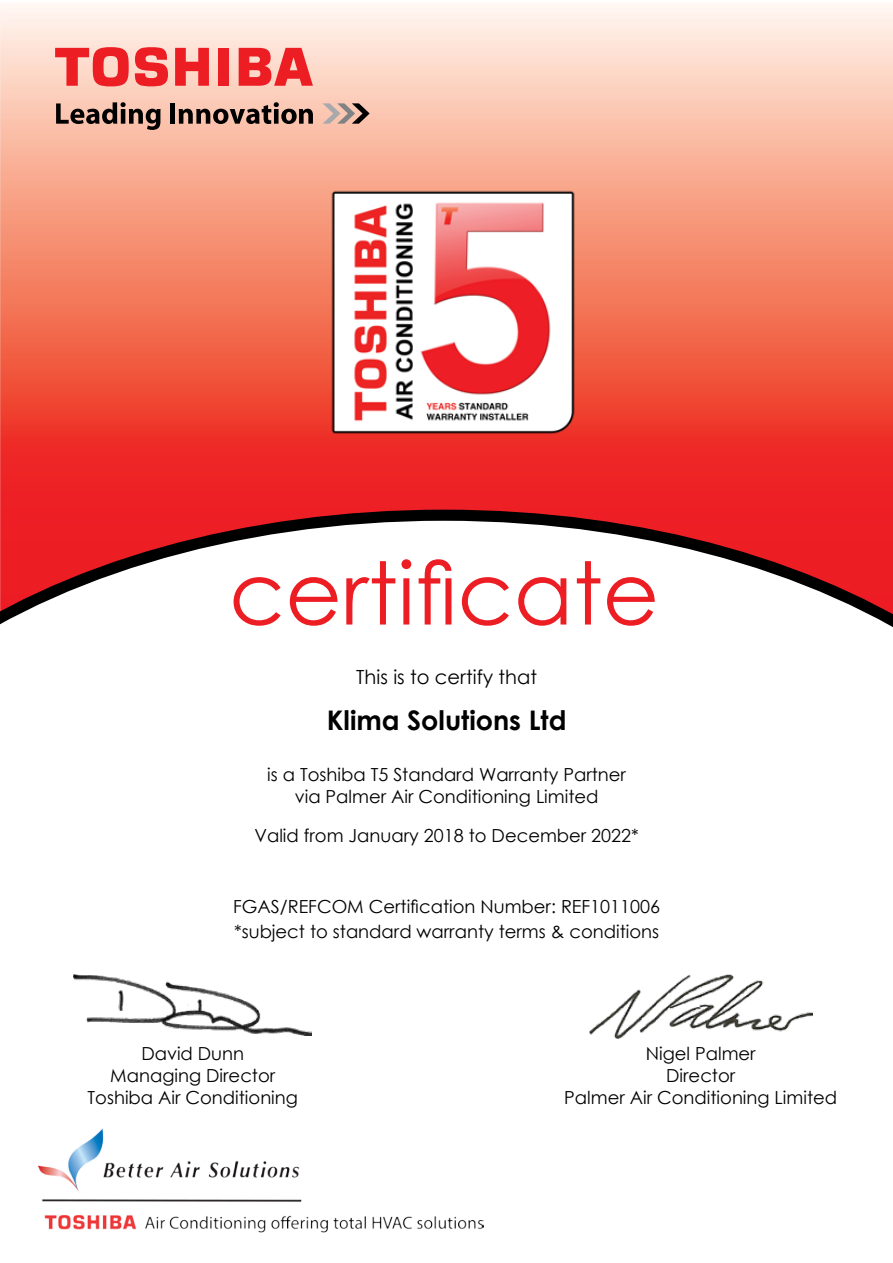
<style>
.page{position:relative;width:893px;height:1263px;background:#fff}
.page>*{position:absolute;margin:0;border:0;box-sizing:border-box;transform-origin:0 0}
.t1{font:87px "Century Gothic";color:#ed1d24}
.t2{font:700 27px "Century Gothic";color:#000}
.t3{font:19.5px "Century Gothic";color:#000}
.t4{font:18px/21.6px "Century Gothic";color:#000;text-align:center}
</style>
<div class="page">
<svg style="left:0;top:3px;width:893px;height:624px"></svg>
<svg style="left:323px;top:103px;width:47px;height:21px"></svg>
<svg style="left:56px;top:102px;width:105px;height:28px;background:#a27f72"></svg>
<hr style="left:171px;top:103px;width:4px;height:21px;background:#000">
<svg style="left:179px;top:102px;width:134px;height:22px;background:#96776b"></svg>
<svg style="left:55px;top:47px;width:74px;height:39px;background:#f36f6c"></svg>
<div style="left:218px;top:48px;width:11px;height:38px;background:#ed1d24"></div>
<svg style="left:175px;top:48px;width:34px;height:38px"></svg>
<svg style="left:239px;top:48px;width:74px;height:38px;background:#f25b5b"></svg>
<svg style="left:135px;top:47px;width:33px;height:40px"></svg>
<img style="left:311px;top:170px;width:284px;height:285px">
<img style="left:39px;top:1128px;width:444px;height:104px">
<img style="left:74px;top:975px;width:238px;height:61px">
<img style="left:589px;top:975px;width:223px;height:63px">
<h1 class="t1" style="left:229px;top:532px;width:432px">certificate</h1>
<p class="t3" style="left:356px;top:663px;width:182px">This is to certify that</p>
<h2 class="t2" style="left:327px;top:700px;width:241px">Klima Solutions Ltd</h2>
<p class="t4" style="left:267px;top:763px;width:360px">is a Toshiba T5 Standard Warranty Partner via Palmer Air Conditioning Limited</p>
<p class="t4" style="left:254px;top:825px;width:386px">Valid from January 2018 to December 2022*</p>
<p class="t4" style="left:233px;top:896px;width:428px">FGAS/REFCOM Certification Number: REF1011006</p>
<p class="t4" style="left:234px;top:920px;width:427px">*subject to standard warranty terms &amp; conditions</p>
<p class="t4" style="left:88px;top:1043px;width:212px">David Dunn<br>Managing Director<br>Toshiba Air Conditioning</p>
<p class="t4" style="left:564px;top:1043px;width:274px">Nigel Palmer<br>Director<br>Palmer Air Conditioning Limited</p>
</div>
